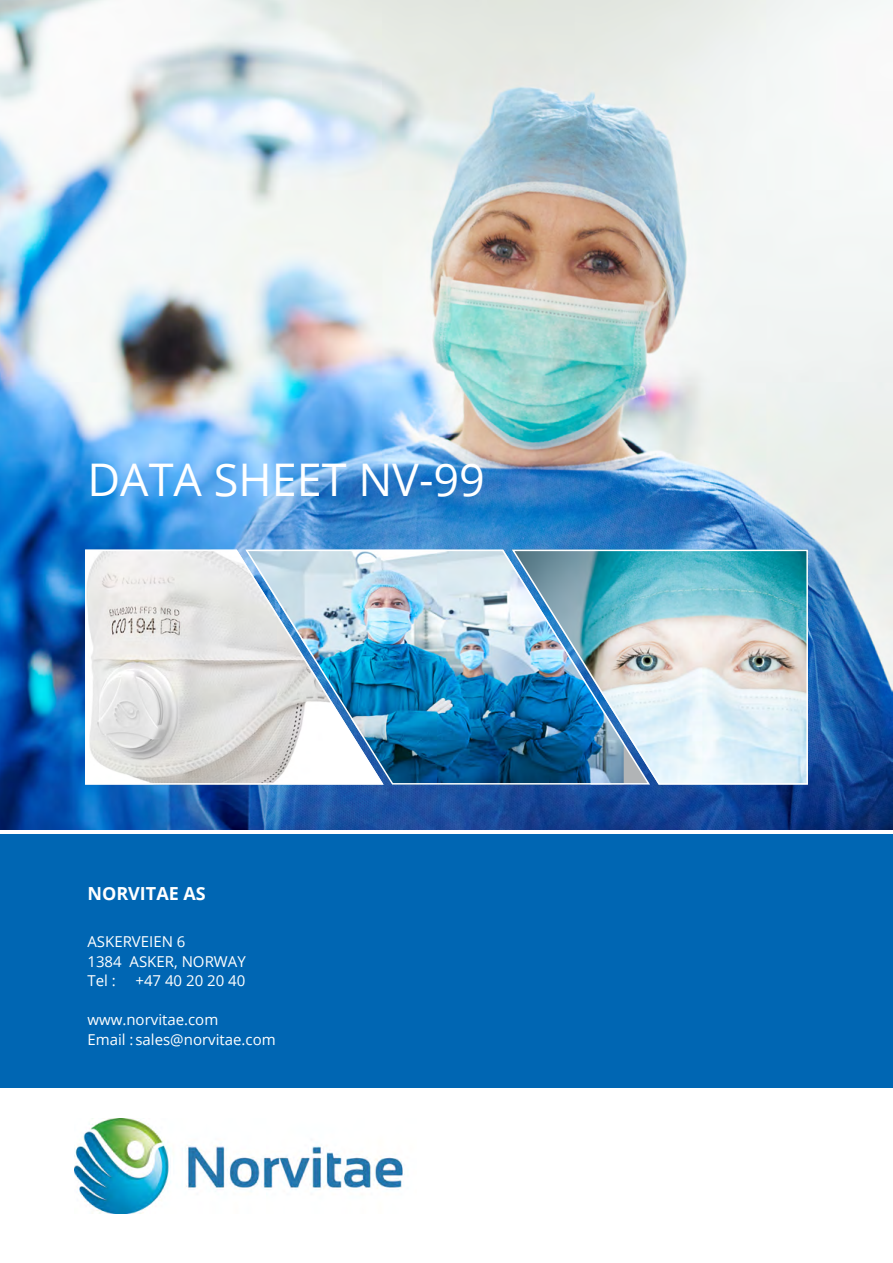
<style>
.page{position:relative;width:893px;height:1263px;background:#fff}
.page>*{position:absolute;margin:0;border:0;box-sizing:border-box;transform-origin:0 0}
.t1{font:45px "Open Sans";color:#fff}
.t2{font:700 18px "Open Sans";color:#fff}
.t3{font:15px/19.5px "Open Sans";color:#fff}
</style>
<div class="page">
<div style="left:0;top:834px;width:893px;height:253px;background:#0066b3"></div>
<img style="left:74px;top:1118px;width:329px;height:95px">
<img style="left:0;top:0;width:893px;height:829px">
<svg style="left:651px;top:549px;width:158px;height:236px;background:#b8d8de"></svg>
<img style="left:244px;top:548px;width:407px;height:237px">
<svg style="left:84px;top:549px;width:300px;height:237px"></svg>
<h1 class="t1" style="left:87px;top:448px;width:399px">DATA SHEET NV-99</h1>
<p class="t2" style="left:87px;top:881px;width:120px">NORVITAE AS</p>
<p class="t3" style="left:87px;top:932px;width:160px">ASKERVEIEN 6<br>1384 ASKER, NORWAY<br>Tel :</p>
<p class="t3" style="left:135px;top:971px;width:111px">+47 40 20 20 40</p>
<p class="t3" style="left:87px;top:1010px;width:190px">www.norvitae.com<br>Email : sales@norvitae.com</p>
</div>
